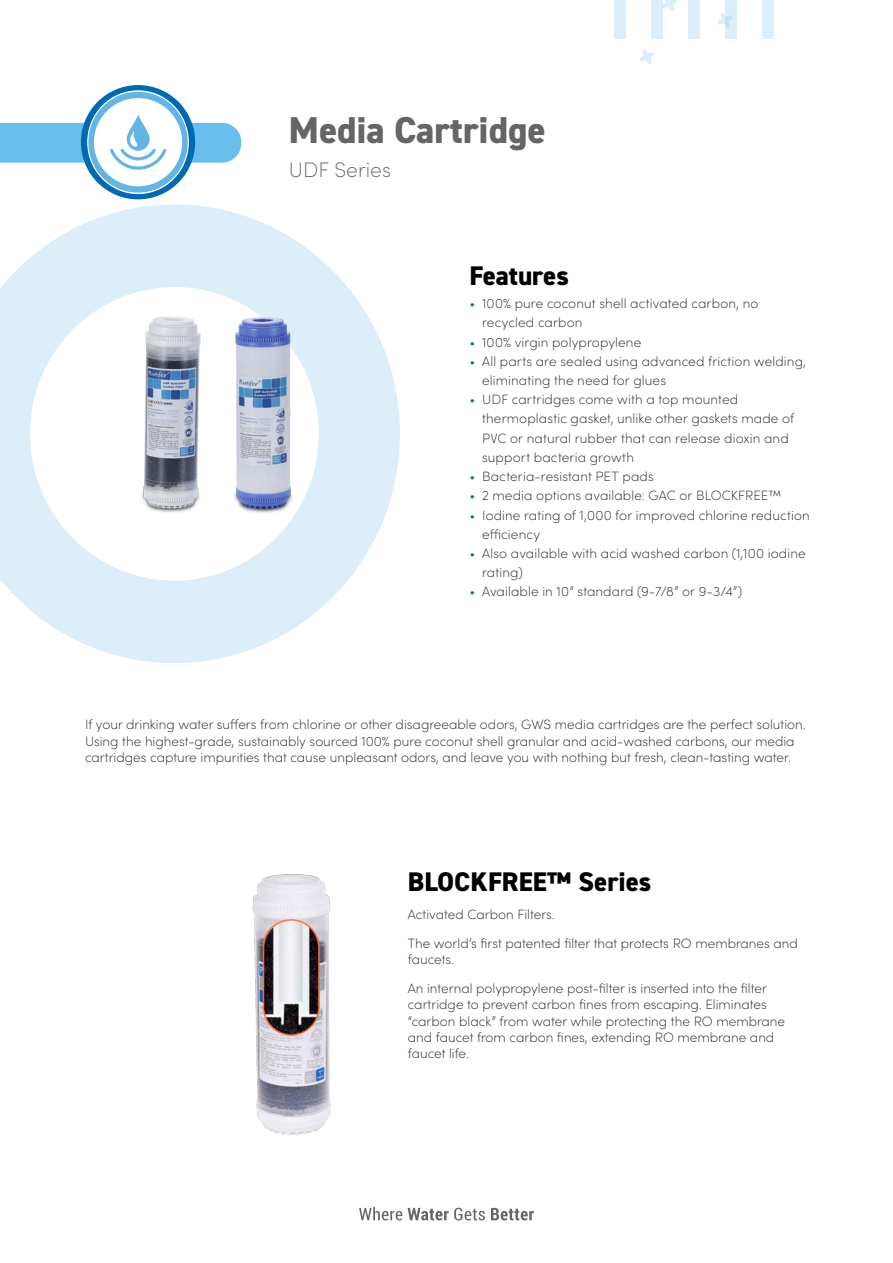
<style>
.page{position:relative;width:893px;height:1263px;background:#fff}
.page>*{position:absolute;margin:0;border:0;box-sizing:border-box;transform-origin:0 0}
.Tank_Name{font:800 37.5px "DIN2014";color:#646566}
.Sub_Headings{font:800 27px "DIN2014";color:#000}
.Tank_Name-2{font:200 21px "Sofia Pro";color:#646566}
.t1{font:200 13.5px/16.2px "Sofia Pro";color:#231f20}
.s1{color:#0069b4}
</style>
<div class="page">
<svg style="left:359px;top:1207px;width:43px;height:13px"></svg>
<svg style="left:408px;top:1208px;width:77px;height:12px"></svg>
<svg style="left:491px;top:1208px;width:43px;height:12px"></svg>
<svg style="left:81px;top:85px;width:114px;height:114px"></svg>
<svg style="left:0;top:92px;width:241px;height:101px"></svg>
<svg style="left:614px;top:0;width:160px;height:64px"></svg>
<div style="left:615px;top:0;width:11px;height:38px;background:#dbeef9"></div>
<div style="left:651px;top:0;width:12px;height:38px;background:#dbeef9"></div>
<div style="left:688px;top:0;width:12px;height:38px;background:#dbeef9"></div>
<svg style="left:725px;top:0;width:12px;height:38px"></svg>
<div style="left:762px;top:0;width:12px;height:38px;background:#dbeef9"></div>
<svg style="left:0;top:204px;width:400px;height:459px;fill:#dbeef9"></svg>
<img style="left:101px;top:289px;width:231px;height:258px">
<img style="left:252px;top:874px;width:79px;height:262px">
<p class="Tank_Name" style="left:289px;top:105px;width:258px">Media Cartridge</p>
<p class="Tank_Name-2" style="left:289px;top:155px;width:103px">UDF Series</p>
<p class="Sub_Headings" style="left:469px;top:258px;width:101px">Features</p>
<p class="t1" style="left:482px;top:293px;width:278px;line-height:19.2px;text-indent:-13px"><span class="s1">•</span> 100% pure coconut shell activated carbon, no recycled carbon</p>
<p class="t1" style="left:469px;top:333px;width:174px"><span class="s1">•</span> 100% virgin polypropylene</p>
<p class="t1" style="left:482px;top:351px;width:325px;line-height:19.2px;text-indent:-13px"><span class="s1">•</span> All parts are sealed using advanced friction welding, eliminating the need for glues</p>
<p class="t1" style="left:482px;top:389px;width:314px;line-height:19.2px;text-indent:-13px"><span class="s1">•</span> UDF cartridges come with a top mounted thermoplastic gasket, unlike other gaskets made of PVC or natural rubber that can release dioxin and support bacteria growth</p>
<p class="t1" style="left:469px;top:467px;width:186px"><span class="s1">•</span> Bacteria-resistant PET pads</p>
<p class="t1" style="left:469px;top:487px;width:314px"><span class="s1">•</span> 2 media options available: GAC or BLOCKFREE™</p>
<p class="t1" style="left:482px;top:504px;width:329px;line-height:19.2px;text-indent:-13px"><span class="s1">•</span> Iodine rating of 1,000 for improved chlorine reduction efficiency</p>
<p class="t1" style="left:482px;top:543px;width:325px;line-height:19.2px;text-indent:-13px"><span class="s1">•</span> Also available with acid washed carbon (1,100 iodine rating)</p>
<p class="t1" style="left:469px;top:583px;width:274px"><span class="s1">•</span> Available in 10” standard (9-7/8” or 9-3/4”)</p>
<p class="t1" style="left:85px;top:716px;width:722px">If your drinking water suffers from chlorine or other disagreeable odors, GWS media cartridges are the perfect solution.<br>Using the highest-grade, sustainably sourced 100% pure coconut shell granular and acid-washed carbons, our media cartridges capture impurities that cause unpleasant odors, and leave you with nothing but fresh, clean-tasting water.</p>
<p class="Sub_Headings" style="left:408px;top:863px;width:245px">BLOCKFREE™ Series</p>
<p class="t1" style="left:408px;top:905px;width:149px">Activated Carbon Filters.</p>
<p class="t1" style="left:408px;top:934px;width:392px">The world’s first patented filter that protects RO membranes and faucets.</p>
<p class="t1" style="left:408px;top:980px;width:379px">An internal polypropylene post-filter is inserted into the filter cartridge to prevent carbon fines from escaping. Eliminates “carbon black” from water while protecting the RO membrane and faucet from carbon fines, extending RO membrane and faucet life.</p>
</div>
